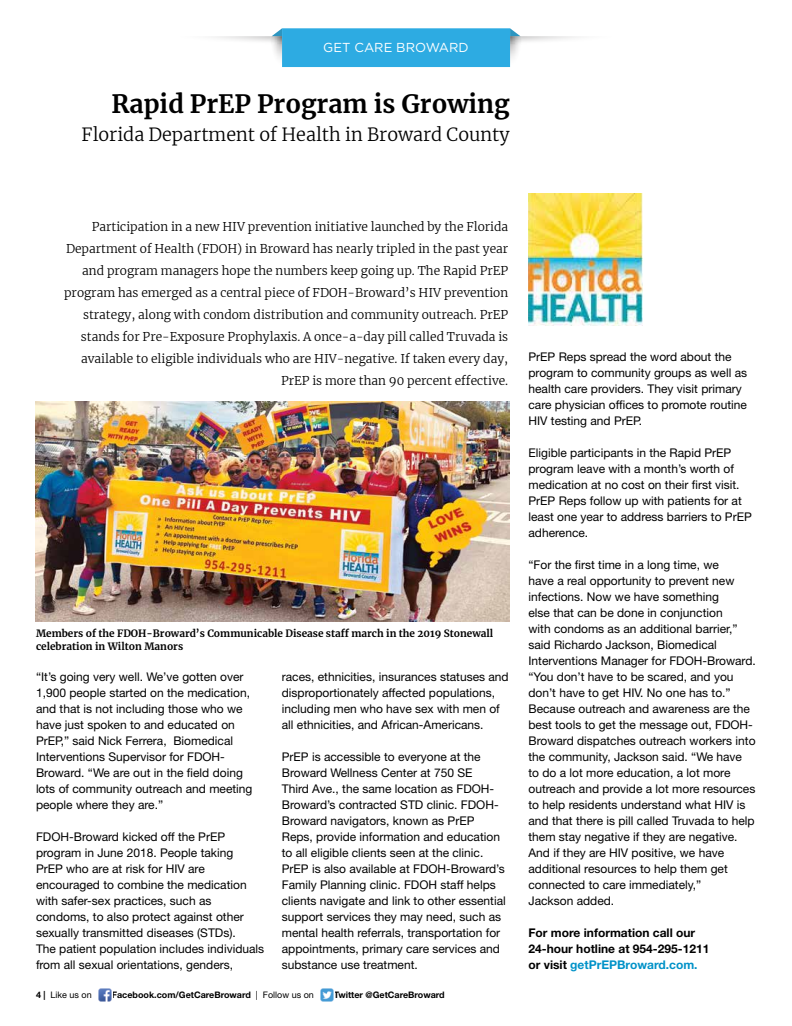
<style>
.page{position:relative;width:792px;height:1026px;background:#fff}
.page>*{position:absolute;margin:0;border:0;box-sizing:border-box;transform-origin:0 0}
.t1{font:700 25px "Merriweather";color:#000}
.t2{font:300 18px "Merriweather";color:#000}
.t3{font:13px "Gotham";color:#fff}
.t4{font:12px/16px "Helvetica Neue LT Std";color:#000}
.t5{font:300 12px/22px "Merriweather";color:#000;text-align:right}
.t6{font:700 12px/16px "Helvetica Neue LT Std";color:#000}
.t7{font:700 10px "Merriweather";color:#000}
.t8{font:700 9px "Helvetica Neue LT Std";color:#000}
.t9{font:9px "Helvetica Neue LT Std";color:#000}
.s1{font-weight:700}
.s2{font-weight:400}
.s3{color:#0092c8}
</style>
<div class="page">
<img style="left:98px;top:988px;width:14px;height:14px">
<img style="left:320px;top:988px;width:14px;height:14px">
<svg style="left:271px;top:28px;width:305px;height:39px"></svg>
<img style="left:510px;top:44px;width:11px;height:21px">
<img style="left:271px;top:44px;width:11px;height:21px">
<img style="left:528px;top:193px;width:114px;height:133px">
<img style="left:36px;top:401px;width:474px;height:220px">
<p class="t3" style="left:323px;top:41px;width:147px">GET CARE BROWARD</p>
<p class="t1" style="left:112px;top:86px;width:400px">Rapid PrEP Program is Growing</p>
<p class="t2" style="left:82px;top:122px;width:430px">Florida Department of Health in Broward County</p>
<p class="t5" style="left:64px;top:216px;width:446px">Participation in a new HIV prevention initiative launched by the Florida Department of Health (FDOH) in Broward has nearly tripled in the past year and program managers hope the numbers keep going up. The Rapid PrEP program has emerged as a central piece of FDOH-Broward’s HIV prevention strategy, along with condom distribution and community outreach. PrEP stands for Pre-Exposure Prophylaxis. A once-a-day pill called Truvada is available to eligible individuals who are HIV-negative. If taken every day,</p>
<p class="t5" style="left:281px;top:370px;width:229px">PrEP is more than 90 percent effective.</p>
<p class="t7" style="left:36px;top:627px;width:459px">Members of the FDOH-Broward’s Communicable Disease staff march in the 2019 Stonewall</p>
<p class="t7" style="left:36px;top:640px;width:149px">celebration in Wilton Manors</p>
<p class="t4" style="left:36px;top:669px;width:218px">“It’s going very well. We’ve gotten over 1,900 people started on the medication, and that is not including those who we have just spoken to and educated on PrEP,” said Nick Ferrera, Biomedical Interventions Supervisor for FDOH-Broward. “We are out in the field doing lots of community outreach and meeting people where they are.”</p>
<p class="t4" style="left:36px;top:829px;width:230px">FDOH-Broward kicked off the PrEP program in June 2018. People taking<br>PrEP who are at risk for HIV are encouraged to combine the medication with safer-sex practices, such as condoms, to also protect against other sexually transmitted diseases (STDs).<br>The patient population includes individuals from all sexual orientations, genders,</p>
<p class="t4" style="left:282px;top:669px;width:228px">races, ethnicities, insurances statuses and disproportionately affected populations, including men who have sex with men of all ethnicities, and African-Americans.</p>
<p class="t4" style="left:282px;top:749px;width:226px">PrEP is accessible to everyone at the Broward Wellness Center at 750 SE<br>Third Ave., the same location as FDOH-Broward’s contracted STD clinic. FDOH-Broward navigators, known as PrEP Reps, provide information and education to all eligible clients seen at the clinic.<br>PrEP is also available at FDOH-Broward’s Family Planning clinic. FDOH staff helps clients navigate and link to other essential support services they may need, such as mental health referrals, transportation for appointments, primary care services and substance use treatment.</p>
<p class="t9" style="left:36px;top:990px;width:57px"><span class="s1">4 |</span> Like us on</p>
<p class="t8" style="left:112px;top:990px;width:204px">Facebook.com/GetCareBroward <span class="s2">| Follow us on</span></p>
<p class="t8" style="left:334px;top:990px;width:112px">Twitter @GetCareBroward</p>
<p class="t4" style="left:528px;top:348px;width:220px">PrEP Reps spread the word about the program to community groups as well as health care providers. They visit primary care physician offices to promote routine HIV testing and PrEP.</p>
<p class="t4" style="left:528px;top:444px;width:225px">Eligible participants in the Rapid PrEP program leave with a month’s worth of medication at no cost on their first visit.<br>PrEP Reps follow up with patients for at least one year to address barriers to PrEP adherence.</p>
<p class="t4" style="left:528px;top:556px;width:229px">“For the first time in a long time, we<br>have a real opportunity to prevent new infections. Now we have something<br>else that can be done in conjunction<br>with condoms as an additional barrier,” said Richardo Jackson, Biomedical Interventions Manager for FDOH-Broward. “You don’t have to be scared, and you don’t have to get HIV. No one has to.” Because outreach and awareness are the best tools to get the message out, FDOH-Broward dispatches outreach workers into the community, Jackson said. “We have<br>to do a lot more education, a lot more outreach and provide a lot more resources to help residents understand what HIV is and that there is pill called Truvada to help them stay negative if they are negative.<br>And if they are HIV positive, we have additional resources to help them get connected to care immediately,”<br>Jackson added.</p>
<p class="t6" style="left:528px;top:924px;width:182px">For more information call our<br>24-hour hotline at 954-295-1211 or visit <span class="s3">getPrEPBroward.com.</span></p>
</div>
